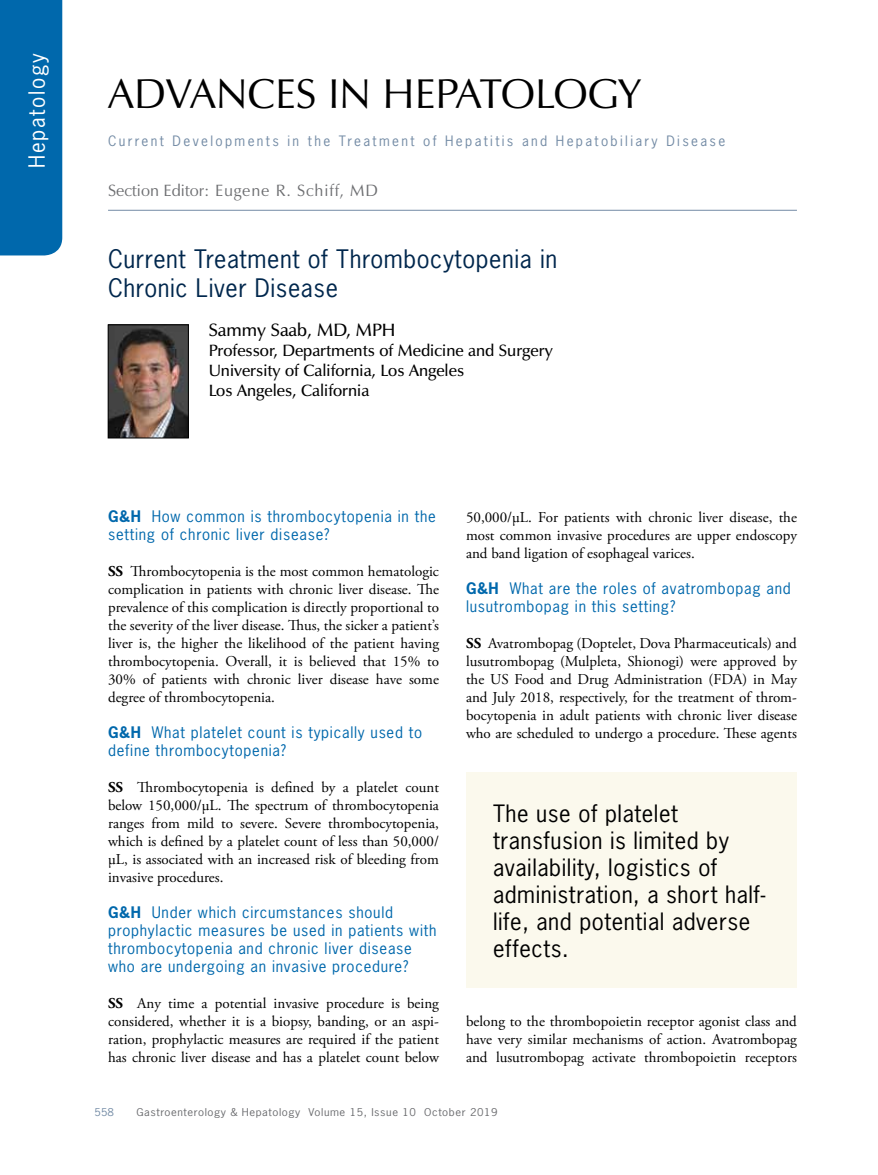
<style>
.page{position:relative;width:878px;height:1175px;background:#fff}
.page>*{position:absolute;margin:0;border:0;box-sizing:border-box;transform-origin:0 0}
.t1{font:42px "Zapf Humanist 601 BT";color:#000}
.t2{font:24px/28.8px "News Gothic Std";letter-spacing:.025em;color:#00274d}
.t3{font:22.5px/27px "News Gothic Std";letter-spacing:.025em;color:#000}
.t4{font:21px "News Gothic Std";letter-spacing:.08em;color:#fff}
.t5{font:600 18px "Zapf Humanist 601 BT";color:#000}
.t6{font:600 16.5px/19.8px "Zapf Humanist 601 BT";color:#000}
.t7{font:16.5px "Zapf Humanist 601 BT";letter-spacing:.025em;color:#6d6e71}
.t8{font:15px/18px "Adobe Garamond Pro";color:#000;text-align:justify}
.t9{font:15px/18px "News Gothic Std";letter-spacing:.05em;color:#0068ac}
.t10{font:13.5px "News Gothic Std";letter-spacing:.175em;color:#738ba5}
.t11{font:10.2px "News Gothic Std";letter-spacing:.05em;color:#6d6e71;scale:1.11 1}
.t12{font:10.2px "News Gothic Std";color:#738ba5;scale:1.11 1}
.s1{font-weight:700}
</style>
<div class="page">
<div style="left:0;top:0;width:62px;height:255px;background:#0068ac"></div>
<hr style="left:108px;top:210px;width:688px;height:1px;background:#738ba5">
<img style="left:110px;top:327px;width:76px;height:109px">
<div style="left:108px;top:325px;width:80px;height:113px;border:1px solid #000"></div>
<div style="left:466px;top:773px;width:330px;height:214px;background:#fbf9ed"></div>
<h3 class="t4" style="left:23px;top:168px;width:116px;rotate:-90deg">Hepatology</h3>
<h1 class="t1" style="left:108px;top:67px;width:534px">ADVANCES IN HEPATOLOGY</h1>
<p class="t10" style="left:108px;top:132px;width:618px">Current Developments in the Treatment of Hepatitis and Hepatobiliary Disease</p>
<p class="t7" style="left:108px;top:180px;width:271px">Section Editor: Eugene R. Schiff, MD</p>
<h2 class="t2" style="left:108px;top:244px;width:450px">Current Treatment of Thrombocytopenia in<br>Chronic Liver Disease</h2>
<p class="t5" style="left:209px;top:319px;width:188px">Sammy Saab, MD, MPH</p>
<p class="t6" style="left:209px;top:340px;width:345px">Professor, Departments of Medicine and Surgery<br>University of California, Los Angeles<br>Los Angeles, California</p>
<p class="t9" style="left:108px;top:507px;width:329px"><span class="s1">G&amp;H</span> How common is thrombocytopenia in the setting of chronic liver disease?</p>
<p class="t8" style="left:108px;top:563px;width:332px"><span class="s1">SS</span> Thrombocytopenia is the most common hematologic complication in patients with chronic liver disease. The prevalence of this complication is directly proportional to the severity of the liver disease. Thus, the sicker a patient’s liver is, the higher the likelihood of the patient having thrombocytopenia. Overall, it is believed that 15% to 30% of patients with chronic liver disease have some degree of thrombocytopenia.</p>
<p class="t9" style="left:108px;top:723px;width:315px"><span class="s1">G&amp;H</span> What platelet count is typically used to define thrombocytopenia?</p>
<p class="t8" style="left:108px;top:779px;width:332px"><span class="s1">SS</span> Thrombocytopenia is defined by a platelet count below 150,000/µL. The spectrum of thrombocytopenia ranges from mild to severe. Severe thrombocytopenia, which is defined by a platelet count of less than 50,000/ µL, is associated with an increased risk of bleeding from invasive procedures.</p>
<p class="t9" style="left:108px;top:903px;width:330px"><span class="s1">G&amp;H</span> Under which circumstances should prophylactic measures be used in patients with thrombocytopenia and chronic liver disease who are undergoing an invasive procedure?</p>
<p class="t8" style="left:108px;top:995px;width:332px"><span class="s1">SS</span> Any time a potential invasive procedure is being considered, whether it is a biopsy, banding, or an aspi&shy;ration, prophylactic measures are required if the patient has chronic liver disease and has a platelet count below</p>
<p class="t8" style="left:466px;top:509px;width:332px">50,000/µL. For patients with chronic liver disease, the most common invasive procedures are upper endoscopy and band ligation of esophageal varices.</p>
<p class="t9" style="left:466px;top:579px;width:326px"><span class="s1">G&amp;H</span> What are the roles of avatrombopag and lusutrombopag in this setting?</p>
<p class="t8" style="left:466px;top:635px;width:332px"><span class="s1">SS</span> Avatrombopag (Doptelet, Dova Pharmaceuticals) and lusutrombopag (Mulpleta, Shionogi) were approved by the US Food and Drug Administration (FDA) in May and July 2018, respectively, for the treatment of throm&shy;bocytopenia in adult patients with chronic liver disease who are scheduled to undergo a procedure. These agents</p>
<h3 class="t3" style="left:493px;top:799px;width:274px">The use of platelet transfusion is limited by availability, logistics of administration, a short half&shy;life, and potential adverse effects.</h3>
<p class="t8" style="left:466px;top:1013px;width:332px">belong to the thrombopoietin receptor agonist class and have very similar mechanisms of action. Avatrombopag and lusutrombopag activate thrombopoietin receptors</p>
<p class="t12" style="left:94px;top:1105px;width:19px">558</p>
<p class="t11" style="left:136px;top:1105px;width:327px">Gastroenterology &amp; Hepatology Volume 15, Issue 10 October 2019</p>
</div>
